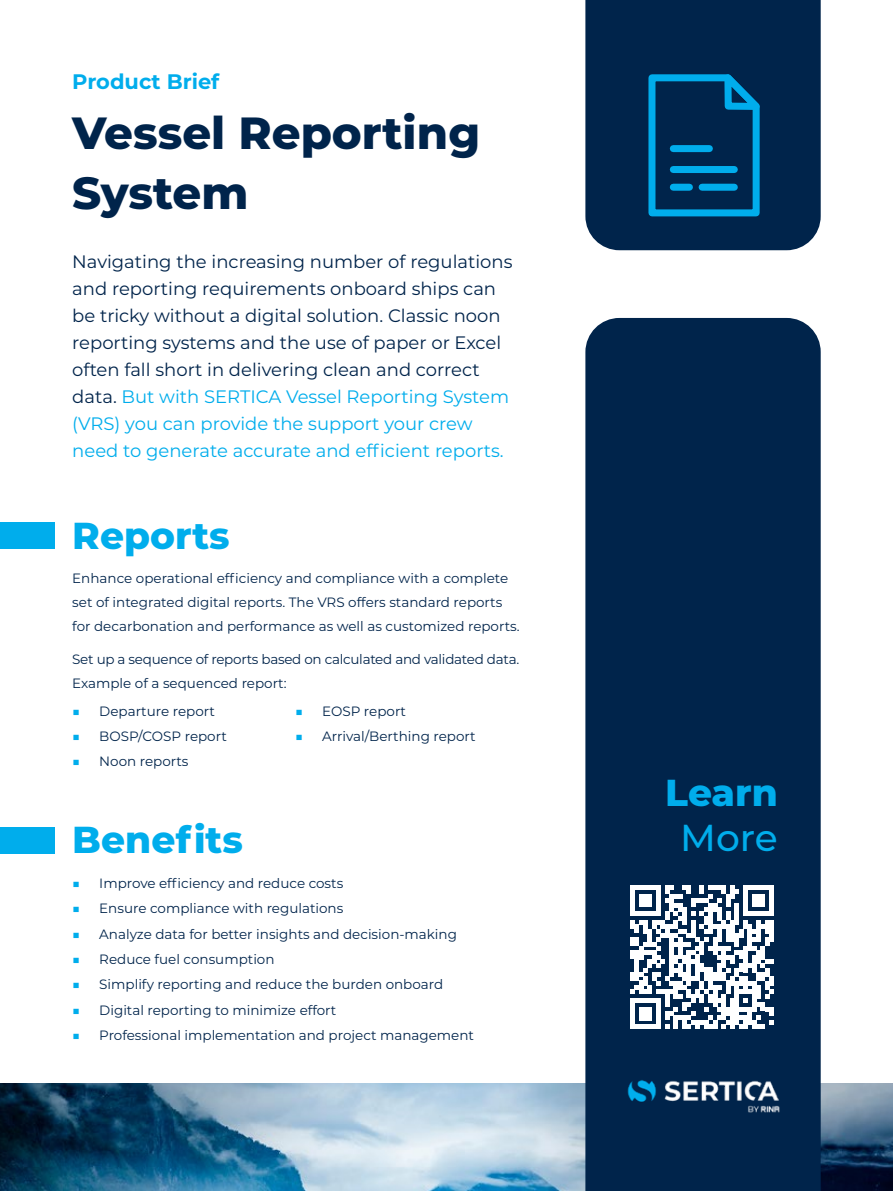
<style>
.page{position:relative;width:893px;height:1191px;background:#fff}
.page>*{position:absolute;margin:0;border:0;box-sizing:border-box;transform-origin:0 0}
.t1{font:800 45px/60px "Montserrat";color:#00244b}
.t2{font:800 37.5px "Montserrat";color:#00adec}
.t3{font:500 37.5px "Montserrat";color:#00adec}
.t4{font:700 21px "Montserrat";color:#00adec}
.t5{font:18px/27px "Montserrat";color:#00244b}
.t6{font:13.5px/24px "Montserrat";color:#00244b}
.t7{font:13.5px/24px "Montserrat";letter-spacing:-.02em;color:#00244b}
.s1{color:#00adec}
</style>
<div class="page">
<img style="left:0;top:1083px;width:893px;height:108px">
<div style="left:585px;top:0;width:236px;height:250px;background:#00244b"></div>
<div style="left:585px;top:318px;width:236px;height:873px;background:#00244b"></div>
<img style="left:625px;top:1075px;width:156px;height:38px">
<svg style="left:645px;top:72px;width:121px;height:146px;background:#00426f"></svg>
<div style="left:673px;top:166px;width:61px;height:7px;background:#00adec"></div>
<div style="left:673px;top:145px;width:36px;height:7px;background:#00adec"></div>
<div style="left:702px;top:184px;width:32px;height:7px;background:#00adec"></div>
<div style="left:673px;top:184px;width:16px;height:7px;background:#00adec"></div>
<div style="left:0;top:522px;width:55px;height:27px;background:#00adec"></div>
<div style="left:0;top:827px;width:55px;height:27px;background:#00adec"></div>
<svg style="left:630px;top:885px;width:144px;height:143px"></svg>
<h3 class="t4" style="left:72px;top:67px;width:149px">Product Brief</h3>
<h1 class="t1" style="left:72px;top:100px;width:409px">Vessel Reporting<br>System</h1>
<p class="t5" style="left:72px;top:247px;width:442px">Navigating the increasing number of regulations and reporting requirements onboard ships can be tricky without a digital solution. Classic noon reporting systems and the use of paper or Excel often fall short in delivering clean and correct data. <span class="s1">But with SERTICA Vessel Reporting System (VRS) you can provide the support your crew need to generate accurate and efficient reports.</span></p>
<h2 class="t2" style="left:72px;top:508px;width:159px">Reports</h2>
<p class="t6" style="left:72px;top:566px;width:449px">Enhance operational efficiency and compliance with a complete set of integrated digital reports. The VRS offers standard reports for decarbonation and performance as well as customized reports.</p>
<p class="t7" style="left:72px;top:646px;width:448px">Set up a sequence of reports based on calculated and validated data.<br>Example of a sequenced report:</p>
<p class="t6" style="left:72px;top:698px;width:144px"><span class="s1">■</span> Departure report</p>
<p class="t6" style="left:72px;top:723px;width:156px"><span class="s1">■</span> BOSP/COSP report</p>
<p class="t6" style="left:72px;top:749px;width:118px"><span class="s1">■</span> Noon reports</p>
<h2 class="t2" style="left:72px;top:812px;width:172px">Benefits</h2>
<p class="t6" style="left:295px;top:698px;width:112px"><span class="s1">■</span> EOSP report</p>
<p class="t6" style="left:295px;top:723px;width:182px"><span class="s1">■</span> Arrival/Berthing report</p>
<p class="t6" style="left:72px;top:871px;width:273px"><span class="s1">■</span> Improve efficiency and reduce costs</p>
<p class="t6" style="left:72px;top:896px;width:273px"><span class="s1">■</span> Ensure compliance with regulations</p>
<p class="t6" style="left:72px;top:921px;width:386px"><span class="s1">■</span> Analyze data for better insights and decision-making</p>
<p class="t6" style="left:72px;top:946px;width:204px"><span class="s1">■</span> Reduce fuel consumption</p>
<p class="t6" style="left:72px;top:972px;width:372px"><span class="s1">■</span> Simplify reporting and reduce the burden onboard</p>
<p class="t6" style="left:72px;top:997px;width:266px"><span class="s1">■</span> Digital reporting to minimize effort</p>
<p class="t6" style="left:72px;top:1022px;width:403px"><span class="s1">■</span> Professional implementation and project management</p>
<h2 class="t2" style="left:665px;top:764px;width:114px">Learn</h2>
<h2 class="t3" style="left:680px;top:811px;width:99px">More</h2>
</div>
